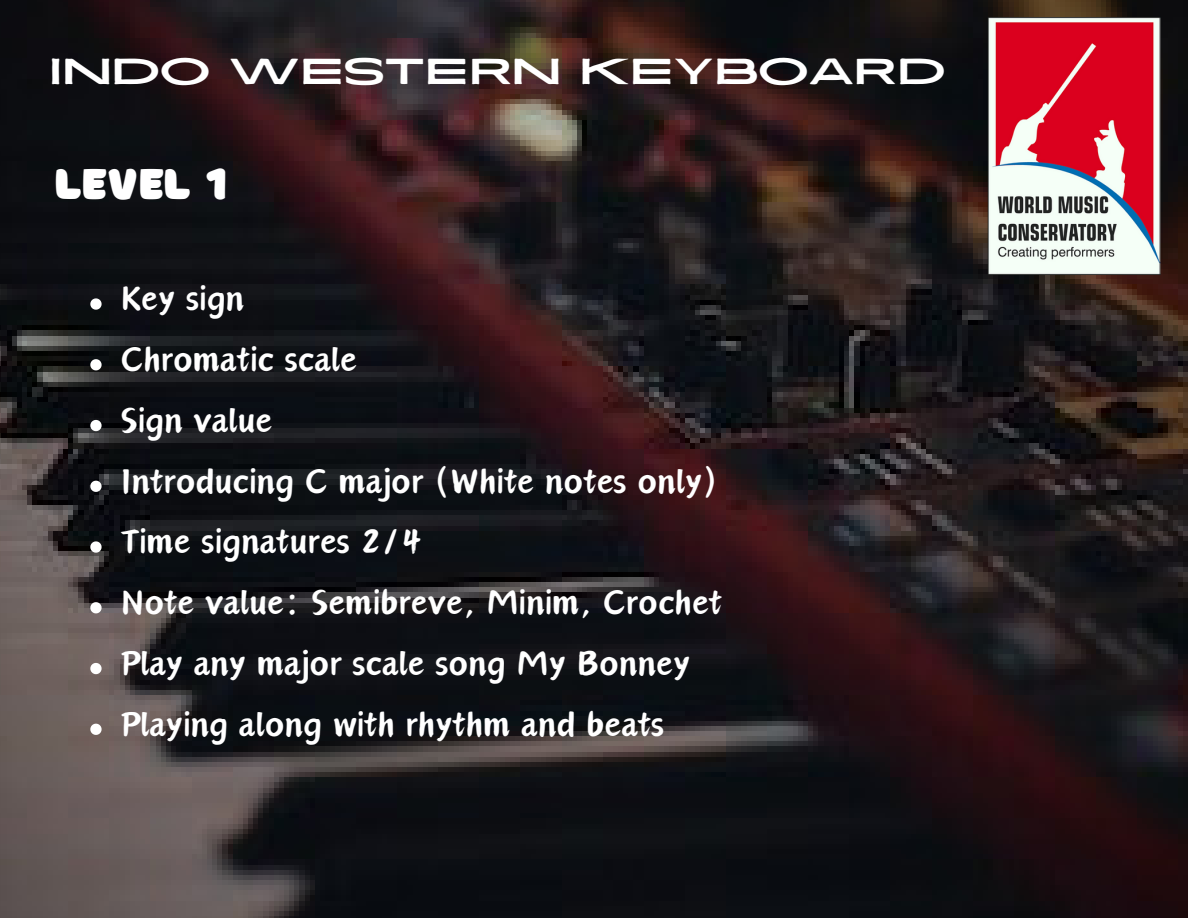
<style>
.page{position:relative;width:1188px;height:918px;background:#fff}
.page>*{position:absolute;margin:0;border:0;box-sizing:border-box;transform-origin:0 0}
.t1{font:45px "Borsok";color:#fff}
.t2{font:43.5px "Canva Oriental Brush";color:#fff}
.t3{font:36px "Ayr Lucidity Expand";color:#fff}
</style>
<div class="page">
<img style="left:0;top:0;width:1188px;height:918px">
<img style="left:946px;top:18px;width:242px;height:256px">
<svg style="left:90px;top:298px;width:12px;height:12px"></svg>
<svg style="left:90px;top:359px;width:12px;height:11px"></svg>
<svg style="left:90px;top:420px;width:12px;height:11px"></svg>
<svg style="left:90px;top:481px;width:12px;height:11px"></svg>
<svg style="left:90px;top:541px;width:12px;height:12px"></svg>
<svg style="left:90px;top:602px;width:12px;height:11px"></svg>
<svg style="left:90px;top:663px;width:12px;height:11px"></svg>
<svg style="left:90px;top:724px;width:12px;height:11px"></svg>
<h1 class="t3" style="left:49px;top:48px;width:893px">INDO WESTERN KEYBOARD</h1>
<p class="t1" style="left:55px;top:157px;width:173px">LEVEL 1</p>
<p class="t2" style="left:120px;top:280px;width:125px">Key sign</p>
<p class="t2" style="left:120px;top:341px;width:238px">Chromatic scale</p>
<p class="t2" style="left:120px;top:402px;width:154px">Sign value</p>
<p class="t2" style="left:120px;top:463px;width:599px">Introducing C major (White notes only)</p>
<p class="t2" style="left:120px;top:523px;width:303px">Time signatures 2/4</p>
<p class="t2" style="left:120px;top:584px;width:603px">Note value: Semibreve, Minim, Crochet</p>
<p class="t2" style="left:120px;top:645px;width:571px">Play any major scale song My Bonney</p>
<p class="t2" style="left:120px;top:706px;width:545px">Playing along with rhythm and beats</p>
</div>
